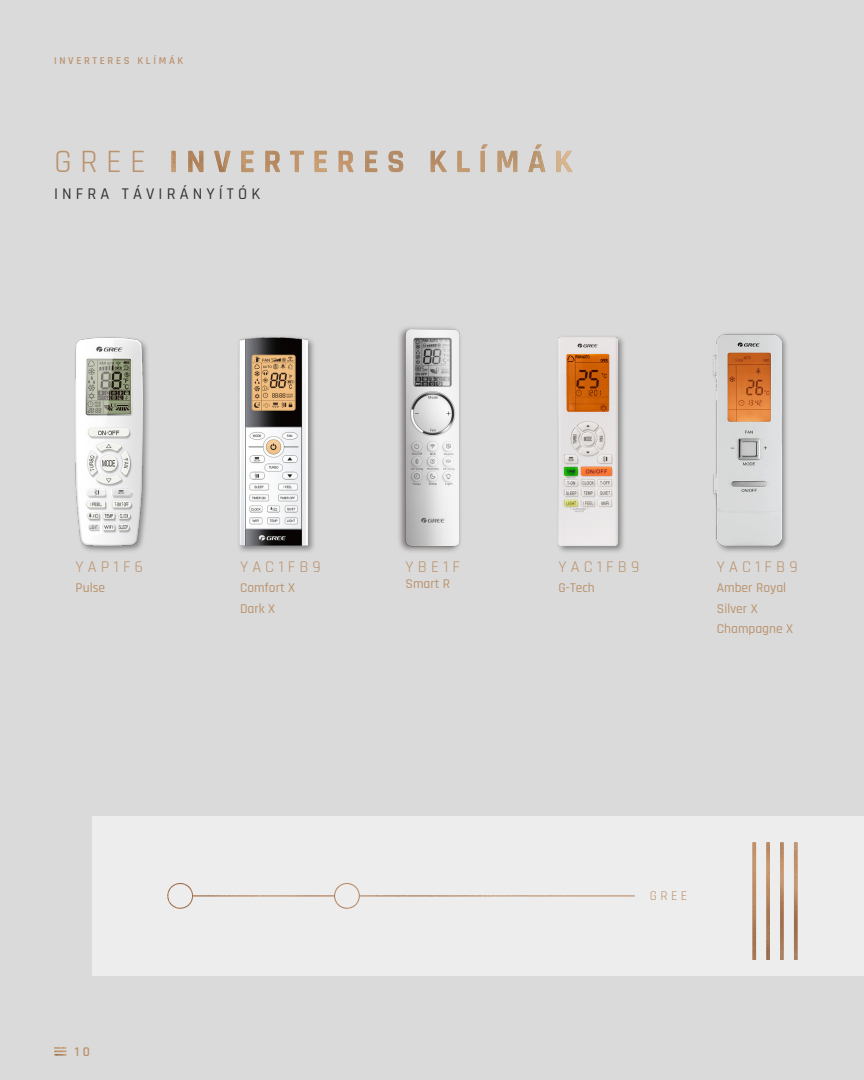
<style>
.page{position:relative;width:864px;height:1080px;background:#fff}
.page>*{position:absolute;margin:0;border:0;box-sizing:border-box;transform-origin:0 0}
.t1{font:33px "Rajdhani";color:#ba926c}
.t2{font:16.5px "Rajdhani";letter-spacing:.25em;color:#ba926c}
.t3{font:500 16.5px "Rajdhani";letter-spacing:.25em;color:#333332}
.t4{font:500 13.5px "Rajdhani";color:#ba926c}
.t5{font:13.5px "Rajdhani";color:#ba926c}
.t6{font:600 13.5px "Rajdhani";color:#ba926c}
.t7{font:600 10.65px "Rajdhani";letter-spacing:.25em;color:#ba926c}
</style>
<div class="page">
<div style="left:0;top:0;width:863px;height:1080px;background:#dadada"></div>
<div style="left:93px;top:817px;width:770px;height:159px;background:#ededed"></div>
<img style="left:167px;top:883px;width:467px;height:26px">
<img style="left:752px;top:842px;width:45px;height:118px">
<svg style="left:171px;top:150px;width:207px;height:22px"></svg>
<img style="left:388px;top:144px;width:184px;height:28px">
<div style="left:555px;top:334px;width:71px;height:220px;background:#000;opacity:.4"></div>
<img style="left:558px;top:338px;width:59px;height:208px">
<div style="left:236px;top:334px;width:80px;height:220px;background:#000;opacity:.4"></div>
<img style="left:240px;top:338px;width:68px;height:208px">
<div style="left:73px;top:335px;width:77px;height:218px;background:#000;opacity:.4"></div>
<img style="left:76px;top:338px;width:67px;height:208px">
<img style="left:399px;top:327px;width:62px;height:225px">
<div style="left:710px;top:331px;width:78px;height:223px;background:#000;opacity:.4"></div>
<img style="left:713px;top:334px;width:67px;height:212px">
<svg style="left:54px;top:1047px;width:13px;height:9px"></svg>
<p class="t7" style="left:54px;top:54px;width:131px">INVERTERES KLÍMÁK</p>
<p class="t1" style="left:54px;top:143px;width:93px">GREE</p>
<p class="t3" style="left:54px;top:184px;width:208px">INFRA TÁVIRÁNYÍTÓK</p>
<p class="t2" style="left:76px;top:558px;width:69px">YAP1F6</p>
<p class="t4" style="left:76px;top:580px;width:31px">Pulse</p>
<p class="t2" style="left:240px;top:558px;width:82px">YAC1FB9</p>
<p class="t4" style="left:240px;top:580px;width:57px">Comfort X</p>
<p class="t4" style="left:240px;top:601px;width:37px">Dark X</p>
<p class="t2" style="left:405px;top:558px;width:56px">YBE1F</p>
<p class="t4" style="left:405px;top:576px;width:46px">Smart R</p>
<p class="t2" style="left:558px;top:557px;width:82px">YAC1FB9</p>
<p class="t4" style="left:558px;top:580px;width:38px">G-Tech</p>
<p class="t2" style="left:716px;top:558px;width:82px">YAC1FB9</p>
<p class="t4" style="left:716px;top:580px;width:71px">Amber Royal</p>
<p class="t4" style="left:716px;top:601px;width:42px">Silver X</p>
<p class="t4" style="left:716px;top:621px;width:78px">Champagne X</p>
<p class="t6" style="left:75px;top:1043px;width:16px">10</p>
<p class="t5" style="left:649px;top:888px;width:39px">GREE</p>
</div>
